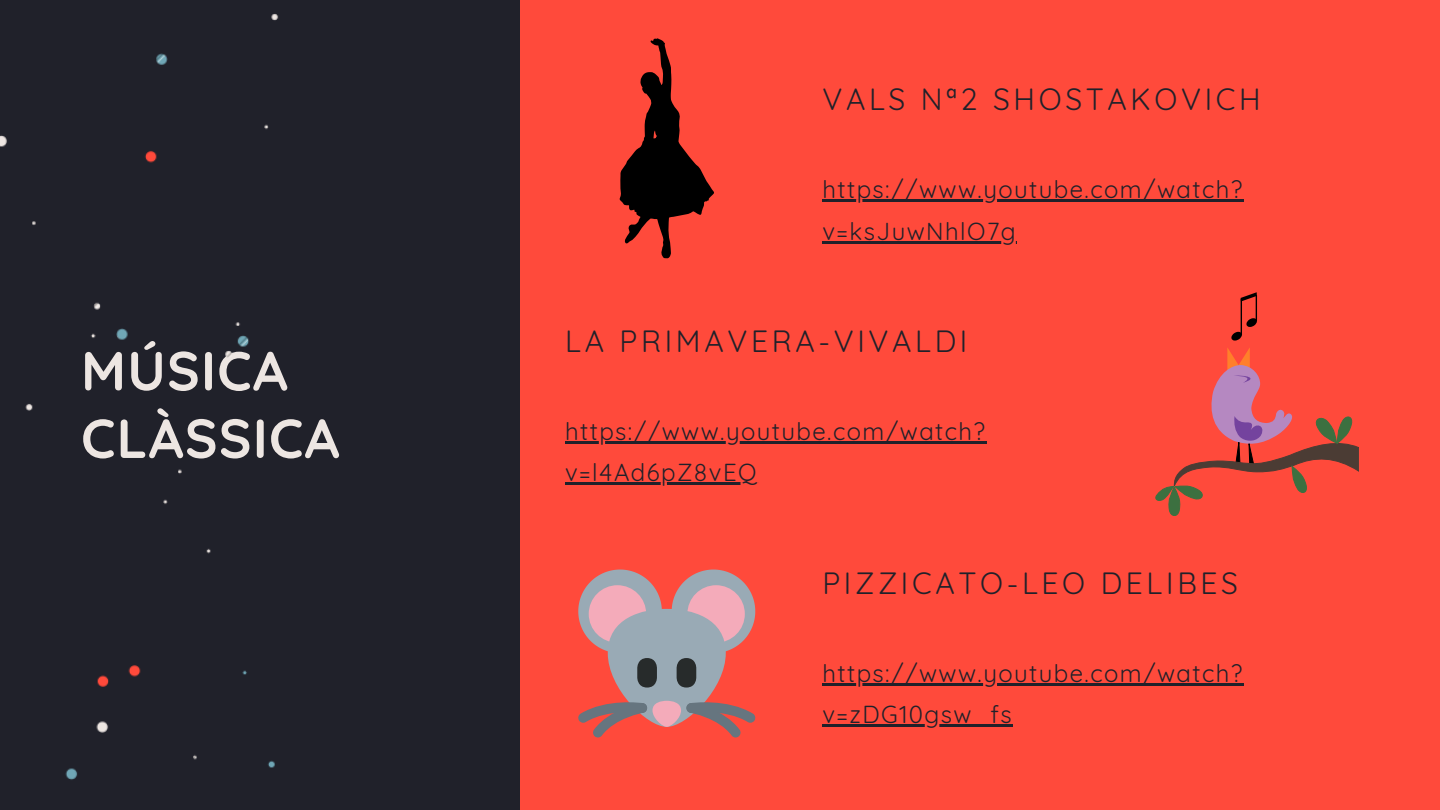
<style>
.page{position:relative;width:1440px;height:810px;background:#ff4a3b}
.page>*{position:absolute;margin:0;border:0;box-sizing:border-box;transform-origin:0 0}
.t1{font:700 55px/67.5px "Quicksand";letter-spacing:.02em;color:#ede6e2}
.t2{font:30px "Quicksand";letter-spacing:.12em;color:#20212a}
.t3{font:24px/41.2px "Quicksand";letter-spacing:.06em;color:#20212a}
</style>
<div class="page">
<div style="left:0;top:0;width:520px;height:810px;background:#20212a"></div>
<img style="left:0;top:14px;width:279px;height:766px">
<svg style="left:620px;top:38px;width:94px;height:220px"></svg>
<svg style="left:1231px;top:292px;width:26px;height:49px"></svg>
<svg style="left:1156px;top:348px;width:203px;height:168px"></svg>
<svg style="left:578px;top:570px;width:177px;height:167px"></svg>
<hr style="left:822px;top:200px;width:422px;height:2px;background:#20212a">
<hr style="left:822px;top:241px;width:195px;height:2px;background:#20212a">
<hr style="left:565px;top:442px;width:422px;height:2px;background:#20212a">
<hr style="left:565px;top:483px;width:193px;height:2px;background:#20212a">
<hr style="left:822px;top:683px;width:422px;height:3px;background:#20212a">
<hr style="left:822px;top:725px;width:191px;height:2px;background:#20212a">
<h1 class="t1" style="left:81px;top:336px;width:260px">MÚSICA<br>CLÀSSICA</h1>
<p class="t2" style="left:822px;top:80px;width:440px">VALS Nª2 SHOSTAKOVICH</p>
<p class="t3" style="left:822px;top:169px;width:422px">https://www.youtube.com/watch? v=ksJuwNhlO7g</p>
<p class="t2" style="left:565px;top:322px;width:404px">LA PRIMAVERA-VIVALDI</p>
<p class="t3" style="left:565px;top:410px;width:422px">https://www.youtube.com/watch? v=l4Ad6pZ8vEQ</p>
<p class="t2" style="left:822px;top:564px;width:417px">PIZZICATO-LEO DELIBES</p>
<p class="t3" style="left:822px;top:652px;width:422px">https://www.youtube.com/watch? v=zDG10gsw_fs</p>
</div>
